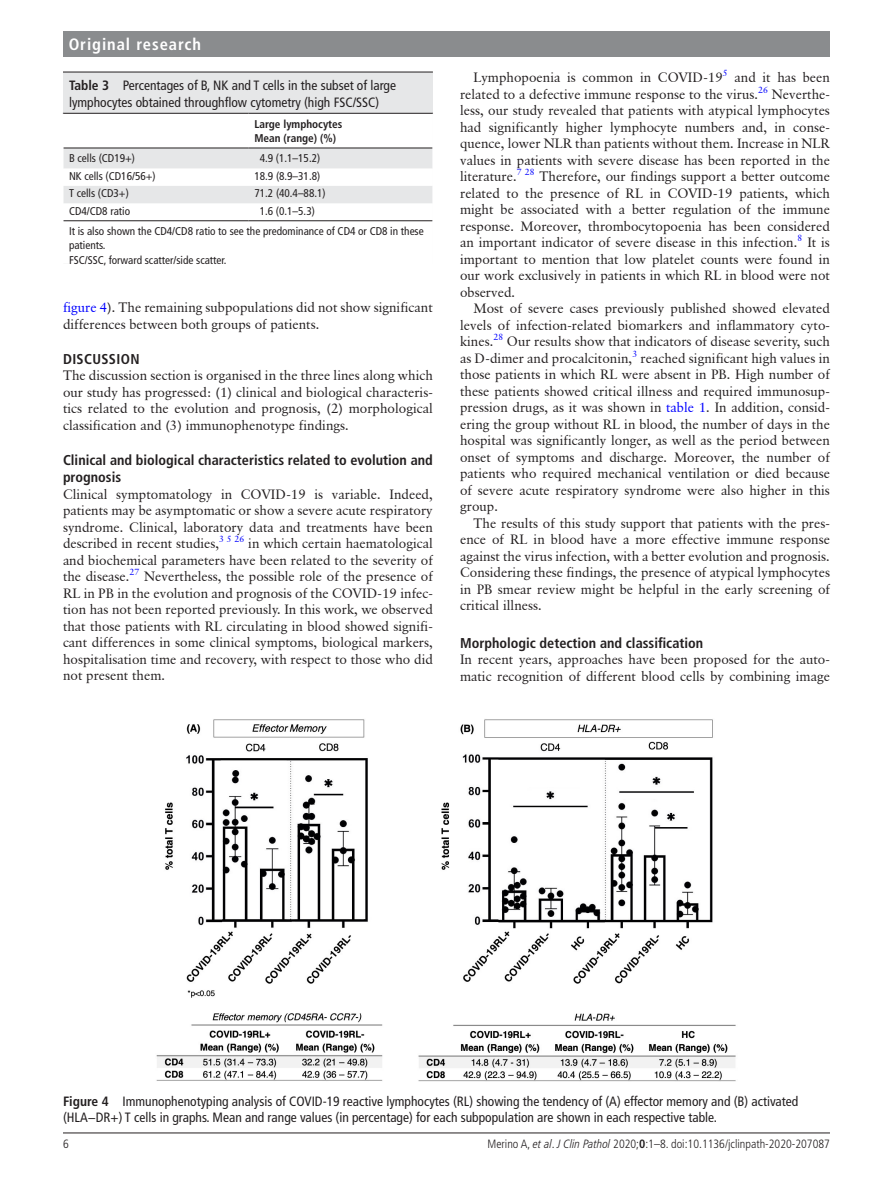
<style>
.page{position:relative;width:893px;height:1191px;background:#fff}
.page>*{position:absolute;margin:0;border:0;box-sizing:border-box;transform-origin:0 0}
.t1{font:700 condensed 16.5px "Frutiger LT Pro";letter-spacing:.055em;color:#fff}
.t2{font:700 condensed 14.25px/17.2px "Frutiger LT Pro";color:#231f20}
.t3{font:700 condensed 14.25px "Frutiger LT Pro";letter-spacing:.025em;color:#231f20}
.t4{font:13.5px/16.5px "Classical Garamond BT";color:#231f20;text-align:justify}
.t5{font:condensed 13.5px/16.5px "Frutiger LT Pro";color:#231f20}
.t6{font:300 condensed 12px "Frutiger LT Pro";color:#231f20}
.t7{font:condensed 11.25px/20.4px "Frutiger LT Pro";color:#231f20}
.t8{font:700 condensed 11.25px/14.2px "Frutiger LT Pro";color:#231f20}
.s1{font-weight:700}
.s2{color:#00f}
.s3{font-style:italic}
</style>
<div class="page">
<hr style="left:63px;top:1132px;width:767px;height:1px;background:#231f20">
<div style="left:63px;top:31px;width:767px;height:25px;background:#8a8c8e"></div>
<div style="left:63px;top:72px;width:370px;height:192px;background:#e6e7e8"></div>
<hr style="left:63px;top:72px;width:370px;height:1px;background:#231f20">
<svg style="left:64px;top:114px;width:369px;height:150px;fill:#fff"></svg>
<hr style="left:63px;top:113px;width:185px;height:1px;background:#231f20">
<hr style="left:63px;top:148px;width:185px;height:1px;background:#231f20">
<hr style="left:248px;top:113px;width:185px;height:1px;background:#231f20">
<hr style="left:248px;top:148px;width:185px;height:1px;background:#231f20">
<hr style="left:63px;top:220px;width:185px;height:1px;background:#231f20">
<hr style="left:248px;top:220px;width:185px;height:1px;background:#231f20">
<hr style="left:63px;top:114px;width:1px;height:34px;background:#fff">
<svg style="left:63px;top:148px;width:1px;height:73px"></svg>
<hr style="left:63px;top:221px;width:1px;height:43px;background:#fff">
<hr style="left:69px;top:249px;width:364px;height:1px;background:#fff">
<hr style="left:69px;top:263px;width:364px;height:1px;background:#fff">
<img style="left:156px;top:719px;width:580px;height:362px">
<p class="t1" style="left:69px;top:34px;width:134px">Original research</p>
<p class="t5" style="left:69px;top:78px;width:329px"><span class="s1">Table 3</span> Percentages of B, NK and T cells in the subset of large lymphocytes obtained throughflow cytometry (high FSC/SSC)</p>
<p class="t8" style="left:254px;top:117px;width:90px">Large lymphocytes<br>Mean (range) (%)</p>
<p class="t7" style="left:69px;top:148px;width:68px">B cells (CD19+)</p>
<p class="t7" style="left:260px;top:148px;width:62px">4.9 (1.1–15.2)</p>
<p class="t7" style="left:69px;top:166px;width:88px">NK cells (CD16/56+)</p>
<p class="t7" style="left:254px;top:166px;width:67px">18.9 (8.9–31.8)</p>
<p class="t7" style="left:69px;top:183px;width:61px">T cells (CD3+)</p>
<p class="t7" style="left:254px;top:183px;width:73px">71.2 (40.4–88.1)</p>
<p class="t7" style="left:69px;top:201px;width:63px">CD4/CD8 ratio</p>
<p class="t7" style="left:69px;top:201px;width:356px;text-indent:191px">1.6 (0.1–5.3)<br>It is also shown the CD4/CD8 ratio to see the predominance of CD4 or CD8 in these</p>
<p class="t7" style="left:69px;top:238px;width:159px;line-height:14.2px">patients.<br>FSC/SSC, forward scatter/side scatter.</p>
<p class="t4" style="left:63px;top:299px;width:371px"><span class="s2">figure 4</span>). The remaining subpopulations did not show significant differences between both groups of patients.</p>
<p class="t3" style="left:63px;top:350px;width:78px">DISCUSSION</p>
<p class="t4" style="left:63px;top:367px;width:371px">The discussion section is organised in the three lines along which our study has progressed: (1) clinical and biological characteris&shy;tics related to the evolution and prognosis, (2) morphological classification and (3) immunophenotype findings.</p>
<p class="t2" style="left:63px;top:451px;width:371px">Clinical and biological characteristics related to evolution and prognosis</p>
<p class="t4" style="left:63px;top:486px;width:371px">Clinical symptomatology in COVID-19 is variable. Indeed, patients may be asymptomatic or show a severe acute respiratory syndrome. Clinical, laboratory data and treatments have been described in recent studies,<sup>3</sup> <sup>5</sup> <sup>26</sup> in which certain haematological and biochemical parameters have been related to the severity of the disease.<sup>27</sup> Nevertheless, the possible role of the presence of RL in PB in the evolution and prognosis of the COVID-19 infec&shy;tion has not been reported previously. In this work, we observed that those patients with RL circulating in blood showed signifi&shy;cant differences in some clinical symptoms, biological markers, hospitalisation time and recovery, with respect to those who did not present them.</p>
<p class="t4" style="left:460px;top:69px;width:371px;text-indent:14px">Lymphopoenia is common in COVID-19<sup>5</sup> and it has been related to a defective immune response to the virus.<sup>26</sup> Neverthe&shy;less, our study revealed that patients with atypical lymphocytes had significantly higher lymphocyte numbers and, in conse&shy;quence, lower NLR than patients without them. Increase in NLR values in patients with severe disease has been reported in the literature.<sup>7</sup> <sup>28</sup> Therefore, our findings support a better outcome related to the presence of RL in COVID-19 patients, which might be associated with a better regulation of the immune response. Moreover, thrombocytopoenia has been considered an important indicator of severe disease in this infection.<sup>8</sup> It is important to mention that low platelet counts were found in our work exclusively in patients in which RL in blood were not observed.</p>
<p class="t4" style="left:460px;top:300px;width:371px;text-indent:14px">Most of severe cases previously published showed elevated levels of infection-related biomarkers and inflammatory cyto&shy;kines.<sup>28</sup> Our results show that indicators of disease severity, such as D-dimer and procalcitonin,<sup>3</sup> reached significant high values in those patients in which RL were absent in PB. High number of these patients showed critical illness and required immunosup&shy;pression drugs, as it was shown in <span class="s2">table 1</span>. In addition, consid&shy;ering the group without RL in blood, the number of days in the hospital was significantly longer, as well as the period between onset of symptoms and discharge. Moreover, the number of patients who required mechanical ventilation or died because of severe acute respiratory syndrome were also higher in this group.</p>
<p class="t4" style="left:460px;top:515px;width:371px;text-indent:14px">The results of this study support that patients with the pres&shy;ence of RL in blood have a more effective immune response against the virus infection, with a better evolution and prognosis.<br>Considering these findings, the presence of atypical lymphocytes in PB smear review might be helpful in the early screening of critical illness.</p>
<p class="t2" style="left:460px;top:634px;width:245px">Morphologic detection and classification</p>
<p class="t4" style="left:460px;top:651px;width:371px">In recent years, approaches have been proposed for the auto&shy;matic recognition of different blood cells by combining image</p>
<p class="t5" style="left:63px;top:1092px;width:737px"><span class="s1">Figure 4</span> Immunophenotyping analysis of COVID-19 reactive lymphocytes (RL) showing the tendency of (A) effector memory and (B) activated (HLA−DR+) T cells in graphs. Mean and range values (in percentage) for each subpopulation are shown in each respective table.</p>
<p class="t6" style="left:63px;top:1136px;width:7px">6</p>
<p class="t6" style="left:488px;top:1136px;width:344px">Merino A, <span class="s3">et al</span>. <span class="s3">J Clin Pathol</span> 2020;<span class="s1">0</span>:1–8. doi:10.1136/jclinpath-2020-207087</p>
</div>
